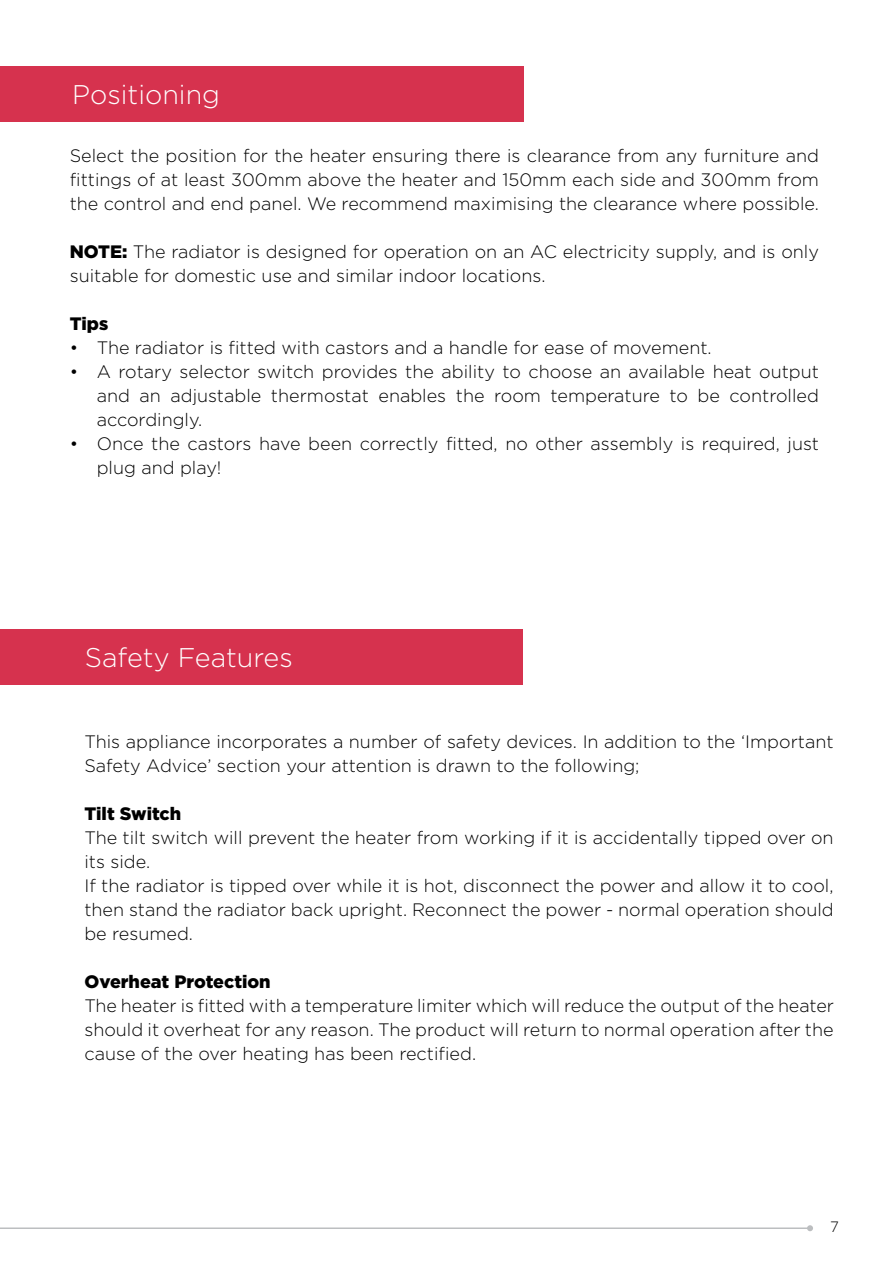
<style>
.page{position:relative;width:893px;height:1263px;background:#fff}
.page>*{position:absolute;margin:0;border:0;box-sizing:border-box;transform-origin:0 0}
.t1{font:300 27px "Gotham";color:#fff}
.t2{font:300 18px/24px "Gotham";color:#000}
.t3{font:900 18px "Gotham";color:#000}
.t4{font:300 15px "Gotham";color:#000}
.s1{font-weight:900}
</style>
<div class="page">
<div style="left:0;top:66px;width:523px;height:55px;background:#d6324e"></div>
<div style="left:0;top:630px;width:523px;height:55px;background:#d6324e"></div>
<hr style="left:0;top:1227px;width:810px;height:2px;background:#bcbec0">
<svg style="left:807px;top:1225px;width:6px;height:6px"></svg>
<h1 class="t1" style="left:72px;top:79px;width:149px">Positioning</h1>
<p class="t2" style="left:70px;top:144px;width:751px;text-align:justify">Select the position for the heater ensuring there is clearance from any furniture and fittings of at least 300mm above the heater and 150mm each side and 300mm from the control and end panel. We recommend maximising the clearance where possible.</p>
<p class="t2" style="left:70px;top:240px;width:751px"><span class="s1">NOTE:</span> The radiator is designed for operation on an AC electricity supply, and is only suitable for domestic use and similar indoor locations.</p>
<p class="t3" style="left:70px;top:314px;width:40px">Tips</p>
<p class="t2" style="left:70px;top:336px;width:643px">• The radiator is fitted with castors and a handle for ease of movement.</p>
<p class="t2" style="left:97px;top:360px;width:724px;text-align:justify;text-indent:-27px">• A rotary selector switch provides the ability to choose an available heat output and an adjustable thermostat enables the room temperature to be controlled accordingly.</p>
<p class="t2" style="left:97px;top:432px;width:724px;text-indent:-27px">• Once the castors have been correctly fitted, no other assembly is required, just plug and play!</p>
<h1 class="t1" style="left:85px;top:643px;width:209px">Safety Features</h1>
<p class="t2" style="left:84px;top:729px;width:751px">This appliance incorporates a number of safety devices. In addition to the ‘Important<br>Safety Advice’ section your attention is drawn to the following;</p>
<p class="t3" style="left:84px;top:803px;width:98px">Tilt Switch</p>
<p class="t2" style="left:84px;top:825px;width:751px">The tilt switch will prevent the heater from working if it is accidentally tipped over on its side.<br>If the radiator is tipped over while it is hot, disconnect the power and allow it to cool, then stand the radiator back upright. Reconnect the power - normal operation should be resumed.</p>
<p class="t3" style="left:84px;top:971px;width:188px">Overheat Protection</p>
<p class="t2" style="left:84px;top:993px;width:751px;text-align:justify">The heater is fitted with a temperature limiter which will reduce the output of the heater should it overheat for any reason. The product will return to normal operation after the cause of the over heating has been rectified.</p>
<p class="t4" style="left:830px;top:1218px;width:10px">7</p>
</div>
